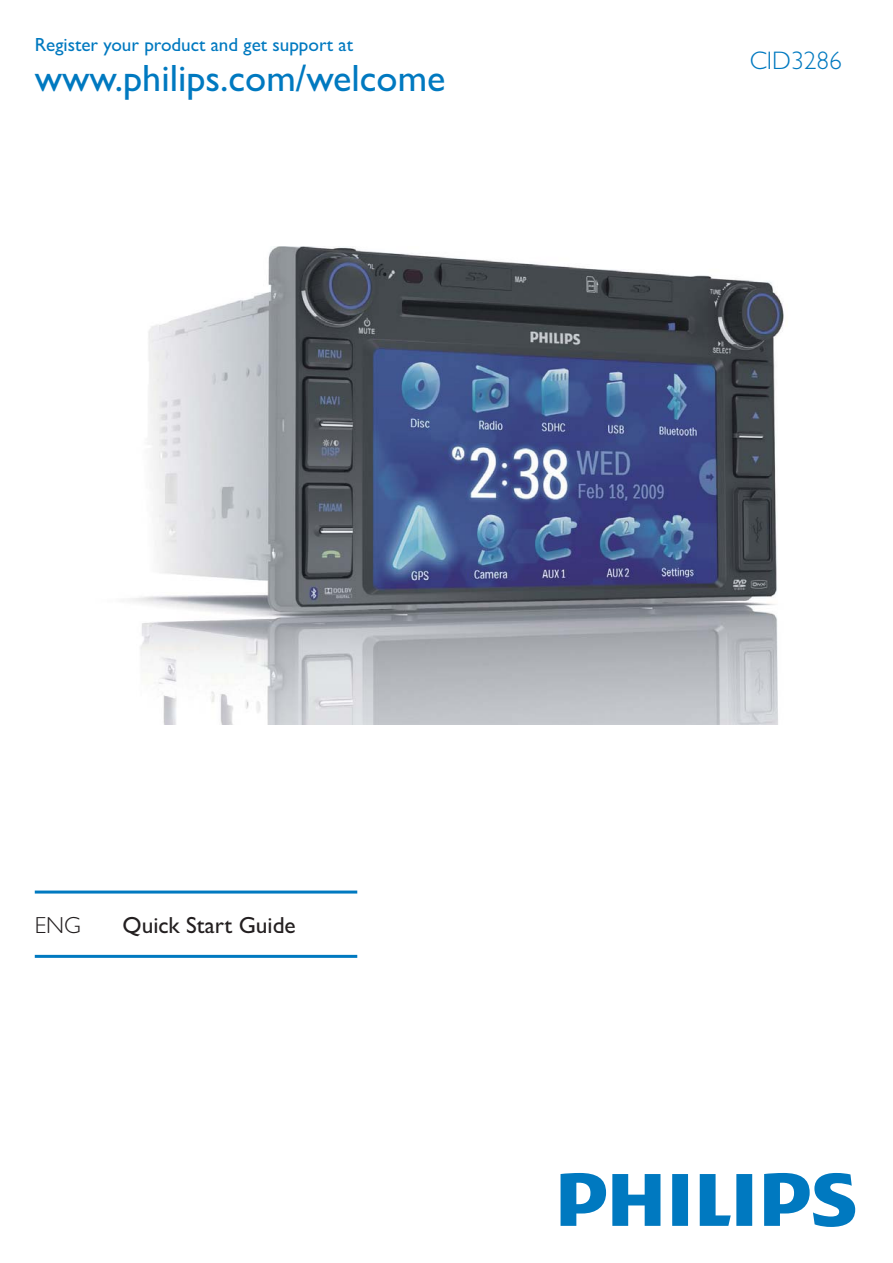
<style>
.page{position:relative;width:893px;height:1263px;background:#fff}
.page>*{position:absolute;margin:0;border:0;box-sizing:border-box;transform-origin:0 0}
.t1{font:38.1px "Gill Sans Alt One WGL";color:#0079c0}
.t2{font:25.5px "Gill Sans Alt One WGL Light";color:#0079c0}
.t3{font:23.25px "Gill Sans Alt One WGL";color:#231f20}
.t4{font:23.25px "Gill Sans Alt One WGL Light";color:#231f20}
.t5{font:19.05px "Gill Sans Alt One WGL";color:#0079c0}
</style>
<div class="page">
<svg style="left:560px;top:1173px;width:295px;height:54px"></svg>
<hr style="left:35px;top:891px;width:322px;height:3px;background:#0079c0">
<hr style="left:35px;top:955px;width:322px;height:3px;background:#0079c0">
<img style="left:130px;top:246px;width:654px;height:478px">
<p class="t5" style="left:35px;top:38px;width:320px">Register your product and get support at</p>
<h1 class="t1" style="left:35px;top:65px;width:412px">www.philips.com/welcome</h1>
<h2 class="t2" style="left:749px;top:51px;width:94px">CID3286</h2>
<p class="t4" style="left:35px;top:917px;width:48px">ENG</p>
<p class="t3" style="left:122px;top:917px;width:175px">Quick Start Guide</p>
</div>
